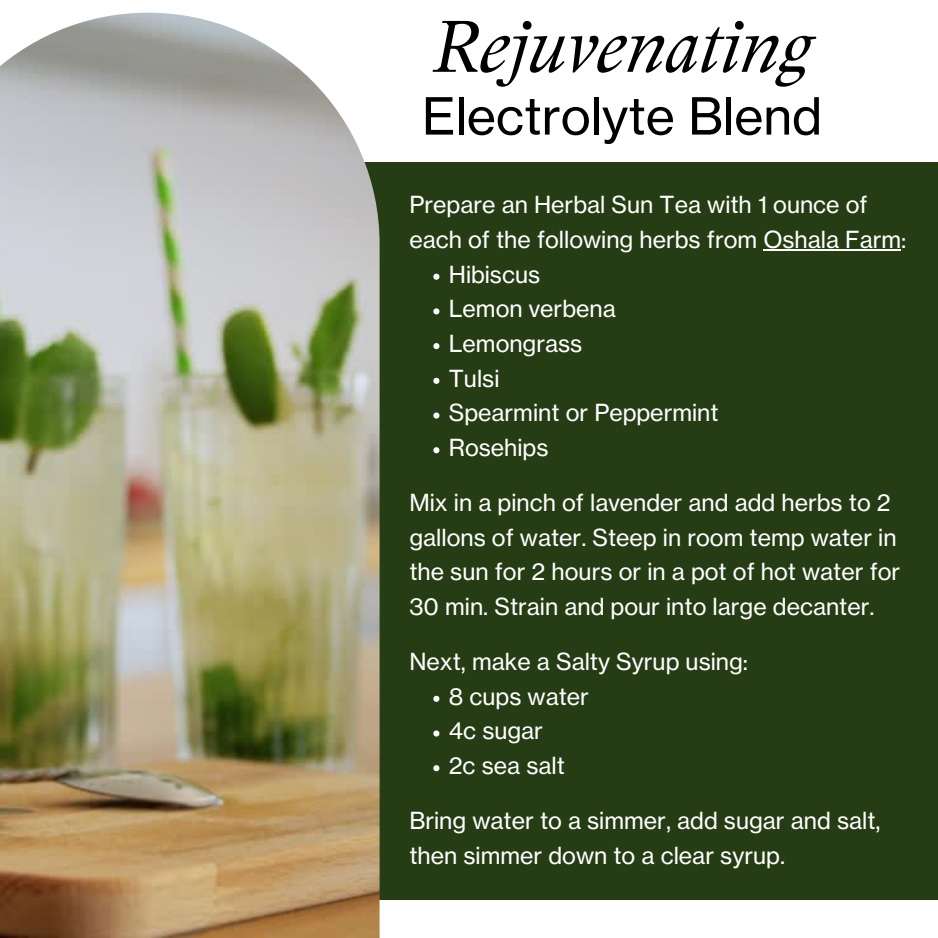
<style>
.page{position:relative;width:938px;height:938px;background:#fff}
.page>*{position:absolute;margin:0;border:0;box-sizing:border-box;transform-origin:0 0}
.t1{font:italic 71.62px "Stanley";color:#000}
.t2{font:50.25px "Haas Grot Text 55 Roman";color:#000}
.t3{font:23.12px/34.7px "Haas Grot Text 55 Roman";color:#fff}
</style>
<div class="page">
<div style="left:0;top:163px;width:938px;height:736px;background:#253c15"></div>
<img style="left:0;top:13px;width:379px;height:924px">
<svg style="left:433px;top:274px;width:6px;height:6px"></svg>
<svg style="left:433px;top:308px;width:6px;height:6px"></svg>
<svg style="left:433px;top:343px;width:6px;height:6px"></svg>
<svg style="left:433px;top:378px;width:6px;height:6px"></svg>
<svg style="left:433px;top:412px;width:6px;height:6px"></svg>
<svg style="left:433px;top:447px;width:6px;height:6px"></svg>
<svg style="left:433px;top:695px;width:6px;height:6px"></svg>
<svg style="left:433px;top:730px;width:6px;height:6px"></svg>
<svg style="left:433px;top:765px;width:6px;height:6px"></svg>
<hr style="left:763px;top:249px;width:138px;height:2px;background:#fff">
<p class="t1" style="left:432px;top:3px;width:381px">Rejuvenating</p>
<p class="t2" style="left:422px;top:93px;width:401px">Electrolyte Blend</p>
<p class="t3" style="left:409px;top:188px;width:498px">Prepare an Herbal Sun Tea with 1 ounce of each of the following herbs from Oshala Farm:</p>
<p class="t3" style="left:449px;top:258px;width:93px">Hibiscus</p>
<p class="t3" style="left:449px;top:292px;width:168px">Lemon verbena</p>
<p class="t3" style="left:449px;top:327px;width:135px">Lemongrass</p>
<p class="t3" style="left:449px;top:362px;width:52px">Tulsi</p>
<p class="t3" style="left:449px;top:396px;width:271px">Spearmint or Peppermint</p>
<p class="t3" style="left:449px;top:431px;width:101px">Rosehips</p>
<p class="t3" style="left:409px;top:486px;width:492px">Mix in a pinch of lavender and add herbs to 2 gallons of water. Steep in room temp water in the sun for 2 hours or in a pot of hot water for 30 min. Strain and pour into large decanter.</p>
<p class="t3" style="left:409px;top:645px;width:340px">Next, make a Salty Syrup using:</p>
<p class="t3" style="left:449px;top:680px;width:142px">8 cups water</p>
<p class="t3" style="left:449px;top:714px;width:96px">4c sugar</p>
<p class="t3" style="left:449px;top:749px;width:118px">2c sea salt</p>
<p class="t3" style="left:409px;top:804px;width:472px">Bring water to a simmer, add sugar and salt, then simmer down to a clear syrup.</p>
</div>
